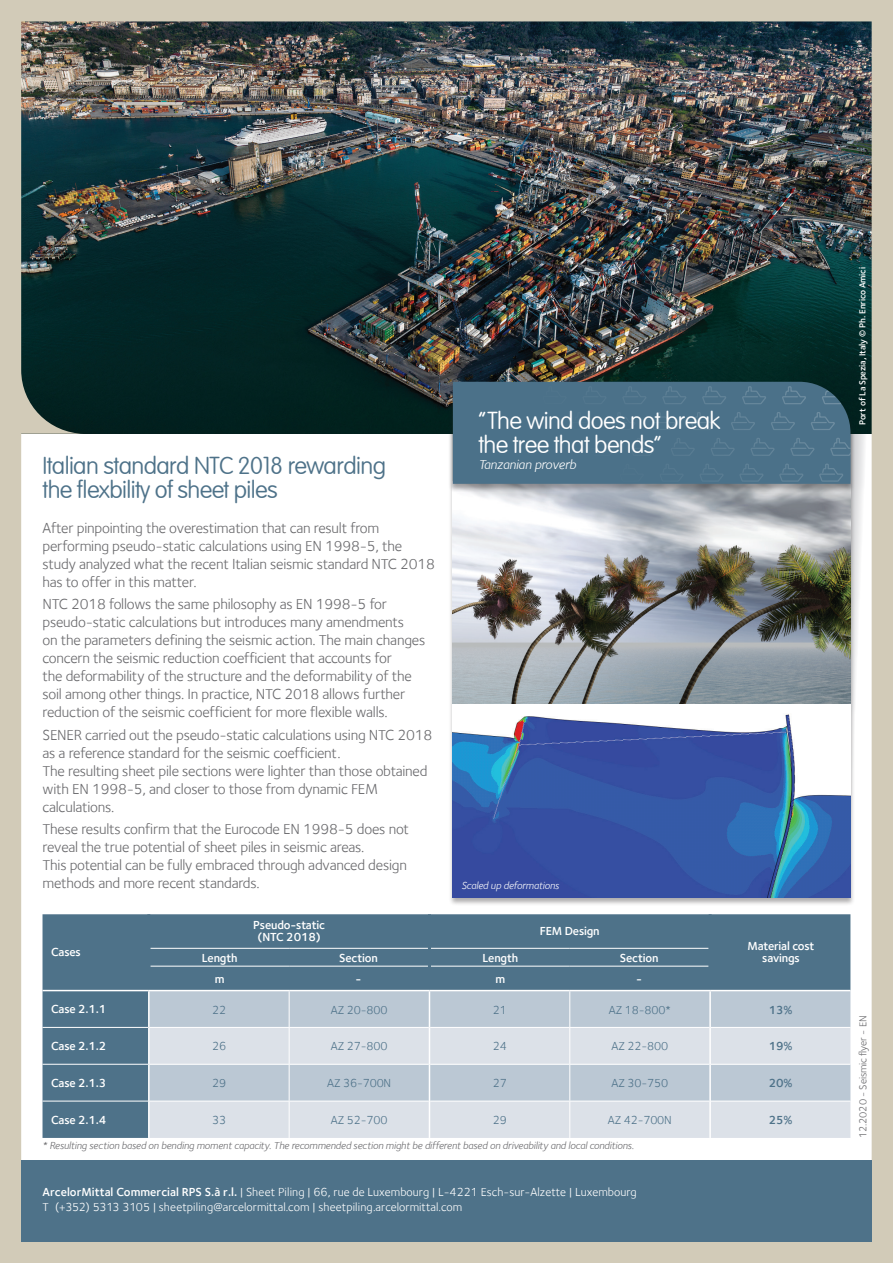
<style>
.page{position:relative;width:893px;height:1263px;background:#fff}
.page>*{position:absolute;margin:0;border:0;box-sizing:border-box;transform-origin:0 0}
.t1{font:100 24px/24px "VAG Rounded";letter-spacing:-.025em;color:#4e7289}
.t2{font:100 24px/24px "VAG Rounded";letter-spacing:-.025em;color:#fff}
.t3{font:15px/18px "Foundry Sterling";letter-spacing:-.015em;color:#69696c}
.t4{font:italic 13.5px "Foundry Sterling";letter-spacing:-.015em;color:#fff}
.t5{font:12px/15px "Foundry Sterling";color:#fff}
.t6{font:600 12px/12px "Foundry Sterling";letter-spacing:-.015em;color:#fff;text-align:center}
.t7{font:12px "Foundry Sterling";letter-spacing:-.015em;color:#4e7289}
.t8{font:600 12px "Foundry Sterling";letter-spacing:-.015em;color:#4e7289}
.t9{font:italic 10.5px "Foundry Sterling";letter-spacing:-.015em;color:#69696c}
.t10{font:10.5px "Foundry Sterling";letter-spacing:-.015em;color:#69696c}
.t11{font:italic 10.5px "Foundry Sterling";letter-spacing:-.015em;color:#fff}
.t12{font:600 9px "Foundry Sterling";letter-spacing:-.015em;color:#fff}
.s1{font-weight:600}
</style>
<div class="page">
<img style="left:0;top:0;width:893px;height:1263px">
<div style="left:43px;top:914px;width:807px;height:224px;background:#4e7289"></div>
<div style="left:150px;top:991px;width:700px;height:36px;background:#bbc8d4"></div>
<svg style="left:150px;top:1028px;width:700px;height:110px;background:#d1d9e1"></svg>
<hr style="left:150px;top:948px;width:139px;height:1px;background:#fff">
<hr style="left:289px;top:948px;width:139px;height:1px;background:#fff">
<hr style="left:431px;top:948px;width:139px;height:1px;background:#fff">
<hr style="left:570px;top:948px;width:139px;height:1px;background:#fff">
<hr style="left:150px;top:966px;width:139px;height:1px;background:#fff">
<hr style="left:289px;top:966px;width:139px;height:1px;background:#fff">
<hr style="left:431px;top:966px;width:139px;height:1px;background:#fff">
<hr style="left:570px;top:966px;width:139px;height:1px;background:#fff">
<hr style="left:147px;top:914px;width:3px;height:34px;background:#4e7289">
<hr style="left:147px;top:948px;width:3px;height:18px;background:#4e7289">
<hr style="left:147px;top:966px;width:3px;height:24px;background:#4e7289">
<hr style="left:428px;top:914px;width:3px;height:34px;background:#4e7289">
<hr style="left:709px;top:914px;width:3px;height:34px;background:#4e7289">
<hr style="left:428px;top:948px;width:3px;height:18px;background:#4e7289">
<hr style="left:709px;top:948px;width:3px;height:18px;background:#4e7289">
<hr style="left:428px;top:966px;width:3px;height:24px;background:#4e7289">
<hr style="left:709px;top:966px;width:3px;height:24px;background:#4e7289">
<hr style="left:569px;top:991px;width:1px;height:36px;background:#fff">
<hr style="left:569px;top:1028px;width:1px;height:36px;background:#fff">
<hr style="left:569px;top:1064px;width:1px;height:37px;background:#fff">
<hr style="left:569px;top:1101px;width:1px;height:37px;background:#fff">
<hr style="left:289px;top:991px;width:1px;height:36px;background:#fff">
<hr style="left:289px;top:1028px;width:1px;height:36px;background:#fff">
<hr style="left:289px;top:1064px;width:1px;height:37px;background:#fff">
<hr style="left:289px;top:1101px;width:1px;height:37px;background:#fff">
<hr style="left:43px;top:1027px;width:105px;height:1px;background:#fff">
<hr style="left:150px;top:1027px;width:139px;height:1px;background:#fff">
<hr style="left:289px;top:1027px;width:140px;height:1px;background:#fff">
<hr style="left:430px;top:1027px;width:140px;height:1px;background:#fff">
<hr style="left:570px;top:1027px;width:139px;height:1px;background:#fff">
<hr style="left:711px;top:1027px;width:139px;height:1px;background:#fff">
<hr style="left:43px;top:1064px;width:105px;height:1px;background:#fff">
<hr style="left:150px;top:1064px;width:139px;height:1px;background:#fff">
<hr style="left:289px;top:1064px;width:140px;height:1px;background:#fff">
<hr style="left:430px;top:1064px;width:140px;height:1px;background:#fff">
<hr style="left:570px;top:1064px;width:139px;height:1px;background:#fff">
<hr style="left:711px;top:1064px;width:139px;height:1px;background:#fff">
<hr style="left:43px;top:1101px;width:105px;height:1px;background:#fff">
<hr style="left:150px;top:1101px;width:139px;height:1px;background:#fff">
<hr style="left:289px;top:1101px;width:140px;height:1px;background:#fff">
<hr style="left:430px;top:1101px;width:140px;height:1px;background:#fff">
<hr style="left:570px;top:1101px;width:139px;height:1px;background:#fff">
<hr style="left:711px;top:1101px;width:139px;height:1px;background:#fff">
<hr style="left:148px;top:991px;width:2px;height:36px;background:#fff">
<hr style="left:148px;top:1027px;width:2px;height:37px;background:#fff">
<hr style="left:148px;top:1064px;width:2px;height:37px;background:#fff">
<hr style="left:148px;top:1101px;width:2px;height:37px;background:#fff">
<hr style="left:429px;top:991px;width:1px;height:36px;background:#fff">
<hr style="left:709px;top:991px;width:2px;height:36px;background:#fff">
<hr style="left:429px;top:1027px;width:1px;height:37px;background:#fff">
<hr style="left:709px;top:1027px;width:2px;height:37px;background:#fff">
<hr style="left:429px;top:1064px;width:1px;height:37px;background:#fff">
<hr style="left:709px;top:1064px;width:2px;height:37px;background:#fff">
<hr style="left:429px;top:1101px;width:1px;height:37px;background:#fff">
<hr style="left:709px;top:1101px;width:2px;height:37px;background:#fff">
<hr style="left:43px;top:990px;width:106px;height:1px;background:#fff">
<hr style="left:710px;top:990px;width:140px;height:1px;background:#fff">
<hr style="left:149px;top:990px;width:140px;height:1px;background:#fff">
<hr style="left:289px;top:990px;width:140px;height:1px;background:#fff">
<hr style="left:429px;top:990px;width:141px;height:1px;background:#fff">
<hr style="left:570px;top:990px;width:140px;height:1px;background:#fff">
<div style="left:21px;top:1160px;width:851px;height:82px;background:#4e7289"></div>
<h1 class="t1" style="left:43px;top:454px;width:345px">Italian standard NTC 2018 rewarding the flexbility of sheet piles</h1>
<p class="t3" style="left:43px;top:519px;width:394px">After pinpointing the overestimation that can result from performing pseudo-static calculations using EN 1998-5, the study analyzed what the recent Italian seismic standard NTC 2018 has to offer in this matter.</p>
<p class="t3" style="left:43px;top:595px;width:384px">NTC 2018 follows the same philosophy as EN 1998-5 for pseudo-static calculations but introduces many amendments<br>on the parameters defining the seismic action. The main changes concern the seismic reduction coefficient that accounts for<br>the deformability of the structure and the deformability of the soil among other things. In practice, NTC 2018 allows further reduction of the seismic coefficient for more flexible walls.</p>
<p class="t3" style="left:43px;top:725px;width:391px">SENER carried out the pseudo-static calculations using NTC 2018 as a reference standard for the seismic coefficient.<br>The resulting sheet pile sections were lighter than those obtained with EN 1998-5, and closer to those from dynamic FEM calculations.</p>
<p class="t3" style="left:43px;top:820px;width:368px">These results confirm that the Eurocode EN 1998-5 does not reveal the true potential of sheet piles in seismic areas.<br>This potential can be fully embraced through advanced design methods and more recent standards.</p>
<h1 class="t2" style="left:478px;top:409px;width:243px">“ The wind does not break the tree that bends“</h1>
<p class="t4" style="left:478px;top:457px;width:99px">Tanzanian proverb</p>
<p class="t11" style="left:461px;top:879px;width:99px">Scaled up deformations</p>
<p class="t6" style="left:51px;top:946px;width:31px">Cases</p>
<p class="t6" style="left:253px;top:919px;width:73px">Pseudo-static (NTC 2018)</p>
<p class="t6" style="left:540px;top:925px;width:61px">FEM Design</p>
<p class="t6" style="left:748px;top:940px;width:68px">Material cost</p>
<p class="t6" style="left:202px;top:951px;width:37px">Length</p>
<p class="t6" style="left:339px;top:951px;width:40px">Section</p>
<p class="t6" style="left:483px;top:951px;width:37px">Length</p>
<p class="t6" style="left:620px;top:951px;width:40px">Section</p>
<p class="t6" style="left:762px;top:952px;width:39px">savings</p>
<p class="t6" style="left:215px;top:972px;width:11px">m</p>
<p class="t6" style="left:356px;top:972px;width:7px">-</p>
<p class="t6" style="left:495px;top:972px;width:11px">m</p>
<p class="t6" style="left:636px;top:972px;width:7px">-</p>
<p class="t6" style="left:51px;top:1003px;width:57px">Case 2.1.1</p>
<p class="t7" style="left:212px;top:1002px;width:16px">22</p>
<p class="t7" style="left:331px;top:1002px;width:58px">AZ 20-800</p>
<p class="t7" style="left:493px;top:1002px;width:16px">21</p>
<p class="t7" style="left:609px;top:1002px;width:63px">AZ 18-800*</p>
<p class="t8" style="left:769px;top:1002px;width:25px">13%</p>
<p class="t6" style="left:51px;top:1040px;width:57px">Case 2.1.2</p>
<p class="t7" style="left:212px;top:1039px;width:16px">26</p>
<p class="t7" style="left:331px;top:1039px;width:58px">AZ 27-800</p>
<p class="t7" style="left:493px;top:1039px;width:16px">24</p>
<p class="t7" style="left:611px;top:1039px;width:58px">AZ 22-800</p>
<p class="t8" style="left:769px;top:1039px;width:25px">19%</p>
<p class="t6" style="left:51px;top:1077px;width:57px">Case 2.1.3</p>
<p class="t7" style="left:212px;top:1076px;width:16px">29</p>
<p class="t7" style="left:327px;top:1076px;width:66px">AZ 36-700N</p>
<p class="t7" style="left:493px;top:1076px;width:16px">27</p>
<p class="t7" style="left:611px;top:1076px;width:58px">AZ 30-750</p>
<p class="t8" style="left:769px;top:1076px;width:25px">20%</p>
<p class="t6" style="left:51px;top:1114px;width:57px">Case 2.1.4</p>
<p class="t7" style="left:212px;top:1113px;width:16px">33</p>
<p class="t7" style="left:331px;top:1113px;width:58px">AZ 52-700</p>
<p class="t7" style="left:493px;top:1113px;width:16px">29</p>
<p class="t7" style="left:608px;top:1113px;width:66px">AZ 42-700N</p>
<p class="t8" style="left:769px;top:1113px;width:25px">25%</p>
<p class="t9" style="left:43px;top:1140px;width:593px">* Resulting section based on bending moment capacity. The recommended section might be different based on driveability and local conditions.</p>
<p class="t5" style="left:43px;top:1184px;width:596px"><span class="s1">ArcelorMittal Commercial RPS S.à r.l.</span> | Sheet Piling | 66, rue de Luxembourg | L-4221 Esch-sur-Alzette | Luxembourg<br>T (+352) 5313 3105 | sheetpiling@arcelormittal.com | sheetpiling.arcelormittal.com</p>
<p class="t12" style="left:857px;top:425px;width:159px;rotate:-90deg">Port of La Spezia, Italy © Ph. Enrico Amici</p>
<p class="t10" style="left:857px;top:1138px;width:124px;rotate:-90deg">12.2020 - Seismic flyer - EN</p>
</div>
